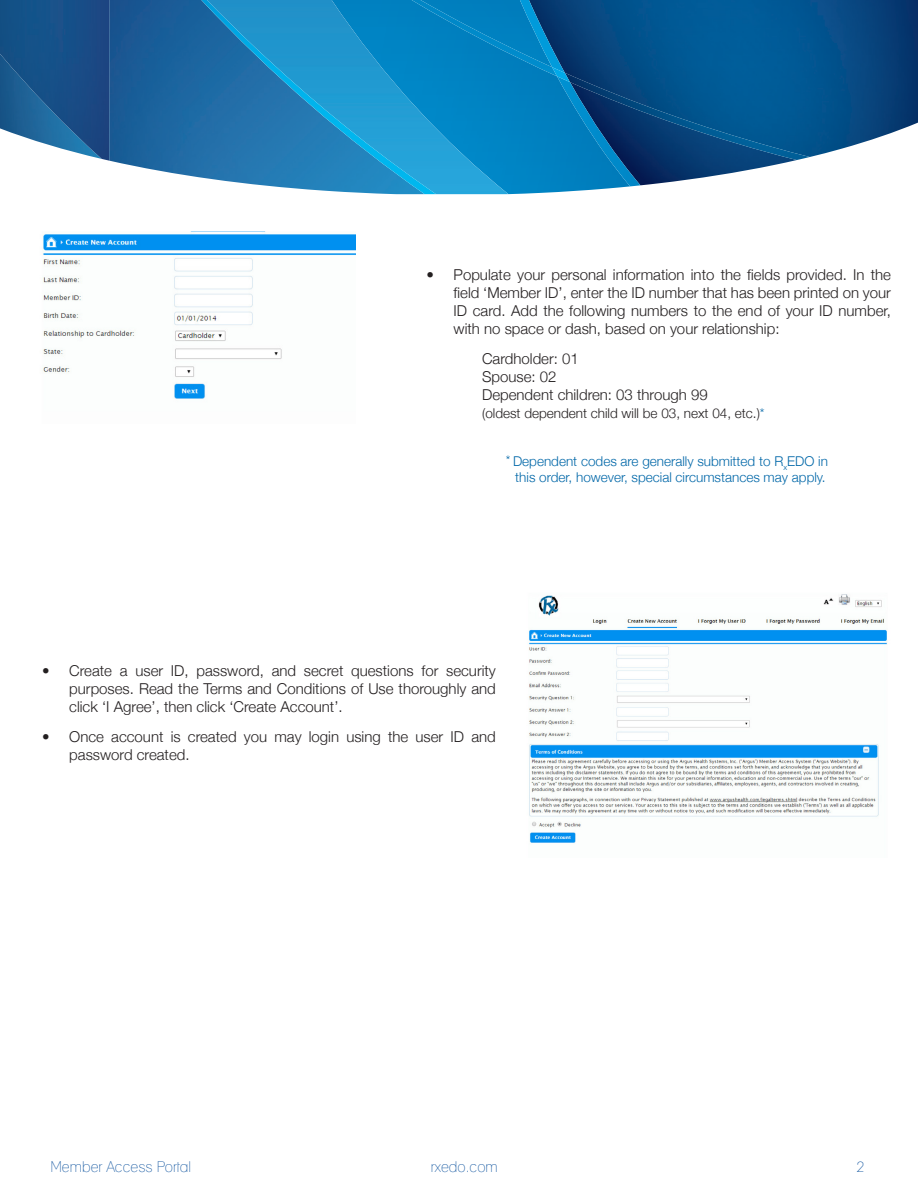
<style>
.page{position:relative;width:918px;height:1188px;background:#fff}
.page>*{position:absolute;margin:0;border:0;box-sizing:border-box;transform-origin:0 0}
.t1{font:300 15px/18px "Helvetica Neue";color:#231f20;text-align:justify}
.t2{font:condensed 15px "Lane";color:#0f549f}
.t3{font:300 13.5px "Helvetica Neue";color:#0067a8}
.t4{font:300 13.5px "Helvetica Neue";color:#231f20}
.s1{color:#0067a8}
</style>
<div class="page">
<img style="left:630px;top:0;width:288px;height:157px">
<img style="left:508px;top:0;width:122px;height:194px">
<img style="left:641px;top:160px;width:156px;height:25px">
<img style="left:557px;top:82px;width:83px;height:104px">
<img style="left:570px;top:160px;width:71px;height:25px">
<img style="left:0;top:0;width:109px;height:161px">
<img style="left:436px;top:0;width:72px;height:194px">
<img style="left:109px;top:0;width:92px;height:178px">
<img style="left:201px;top:0;width:235px;height:194px">
<img style="left:565px;top:73px;width:245px;height:87px">
<img style="left:552px;top:67px;width:18px;height:15px">
<svg style="left:565px;top:73px;width:5px;height:9px"></svg>
<img style="left:529px;top:594px;width:358px;height:249px">
<img style="left:43px;top:231px;width:312px;height:168px">
<svg style="left:506px;top:455px;width:4px;height:4px"></svg>
<p class="t1" style="left:454px;top:265px;width:439px;text-indent:-27px">• Populate your personal information into the fields provided. In the field ‘Member ID’, enter the ID number that has been printed on your ID card. Add the following numbers to the end of your ID number, with no space or dash, based on your relationship:</p>
<p class="t1" style="left:482px;top:349px;width:98px">Cardholder: 01</p>
<p class="t1" style="left:482px;top:367px;width:76px">Spouse: 02</p>
<p class="t1" style="left:482px;top:385px;width:227px">Dependent children: 03 through 99</p>
<p class="t4" style="left:482px;top:402px;width:284px">(oldest dependent child will be 03, next 04, etc.)<span class="s1">*</span></p>
<p class="t3" style="left:513px;top:450px;width:316px">Dependent codes are generally submitted to R<sub>x</sub>EDO in</p>
<p class="t3" style="left:515px;top:466px;width:312px">this order, however, special circumstances may apply.</p>
<p class="t1" style="left:69px;top:661px;width:428px;text-indent:-27px">• Create a user ID, password, and secret questions for security purposes. Read the Terms and Conditions of Use thoroughly and click ‘I Agree’, then click ‘Create Account’.</p>
<p class="t1" style="left:69px;top:727px;width:428px;text-indent:-27px">• Once account is created you may login using the user ID and password created.</p>
<p class="t2" style="left:50px;top:1157px;width:142px">Member Access Portal</p>
<p class="t2" style="left:431px;top:1157px;width:68px">rxedo.com</p>
<p class="t2" style="left:856px;top:1157px;width:9px">2</p>
</div>
